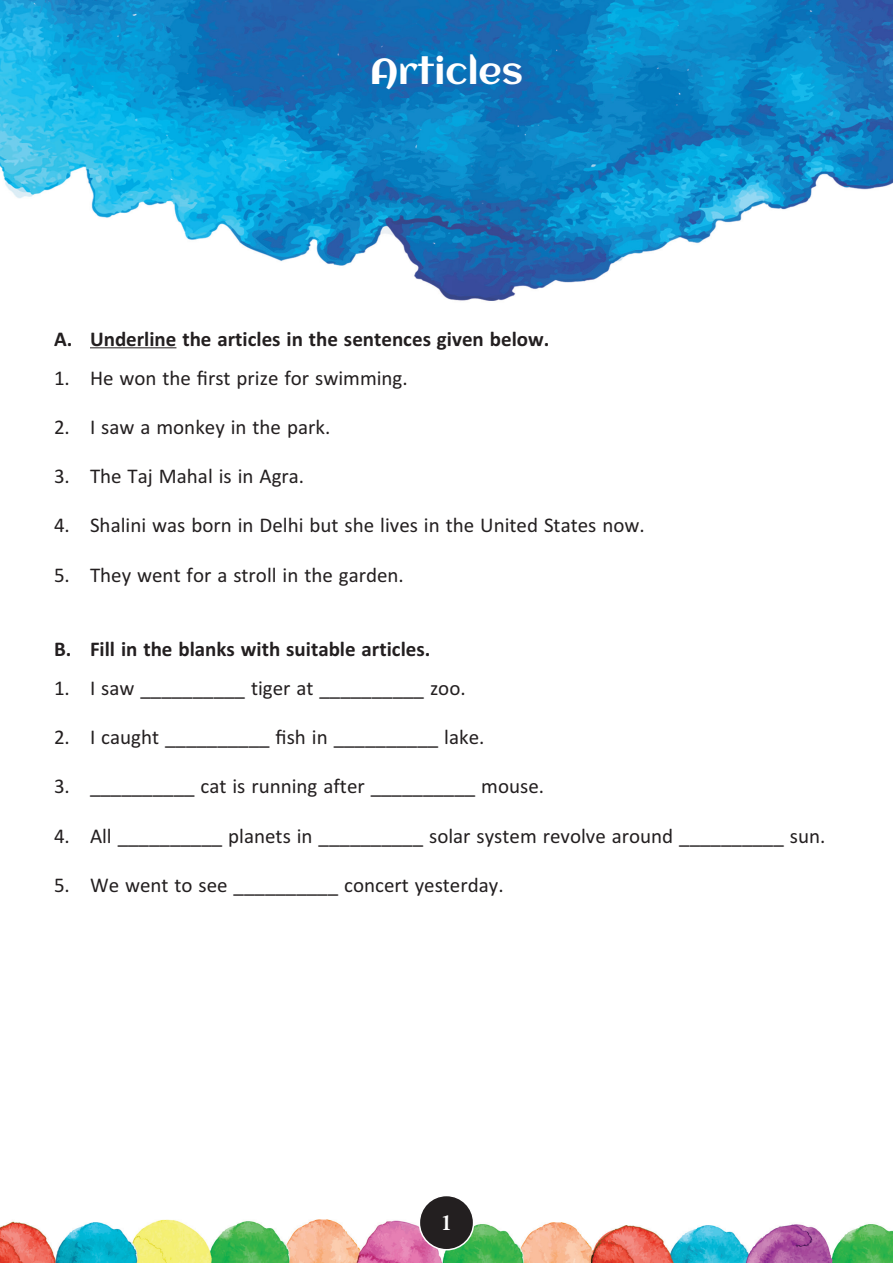
<style>
.page{position:relative;width:893px;height:1263px;background:#fff}
.page>*{position:absolute;margin:0;border:0;box-sizing:border-box;transform-origin:0 0}
.t1{font:36px "Aclonica";color:#fff}
.Options_list{font:21px "Calibri";color:#231f20}
.Question{font:700 21px "Calibri";color:#231f20}
.t2{font:21px "Calis MT Bol";color:#fff}
</style>
<div class="page">
<img style="left:0;top:0;width:893px;height:1263px">
<div style="left:419px;top:1195px;width:55px;height:55px;background:#231f20;border-radius:50%"></div>
<div style="left:419px;top:1195px;width:55px;height:55px;border:2px solid #fff;border-radius:50%"></div>
<hr style="left:90px;top:347px;width:86px;height:1px;background:#231f20">
<p class="t1" style="left:370px;top:46px;width:155px">Articles</p>
<p class="Question" style="left:54px;top:326px;width:497px">A. Underline the articles in the sentences given below.</p>
<p class="Options_list" style="left:54px;top:365px;width:355px">1. He won the first prize for swimming.</p>
<p class="Options_list" style="left:54px;top:414px;width:278px">2. I saw a monkey in the park.</p>
<p class="Options_list" style="left:54px;top:463px;width:252px">3. The Taj Mahal is in Agra.</p>
<p class="Options_list" style="left:54px;top:512px;width:592px">4. Shalini was born in Delhi but she lives in the United States now.</p>
<p class="Options_list" style="left:54px;top:561px;width:351px">5. They went for a stroll in the garden.</p>
<p class="Question" style="left:54px;top:636px;width:378px">B. Fill in the blanks with suitable articles.</p>
<p class="Options_list" style="left:54px;top:675px;width:413px">1. I saw __________ tiger at __________ zoo.</p>
<p class="Options_list" style="left:54px;top:724px;width:432px">2. I caught __________ fish in __________ lake.</p>
<p class="Options_list" style="left:54px;top:773px;width:492px">3. __________ cat is running after __________ mouse.</p>
<p class="Options_list" style="left:54px;top:822px;width:773px">4. All __________ planets in __________ solar system revolve around __________ sun.</p>
<p class="Options_list" style="left:54px;top:872px;width:451px">5. We went to see __________ concert yesterday.</p>
<p class="t2" style="left:441px;top:1211px;width:12px">1</p>
</div>
